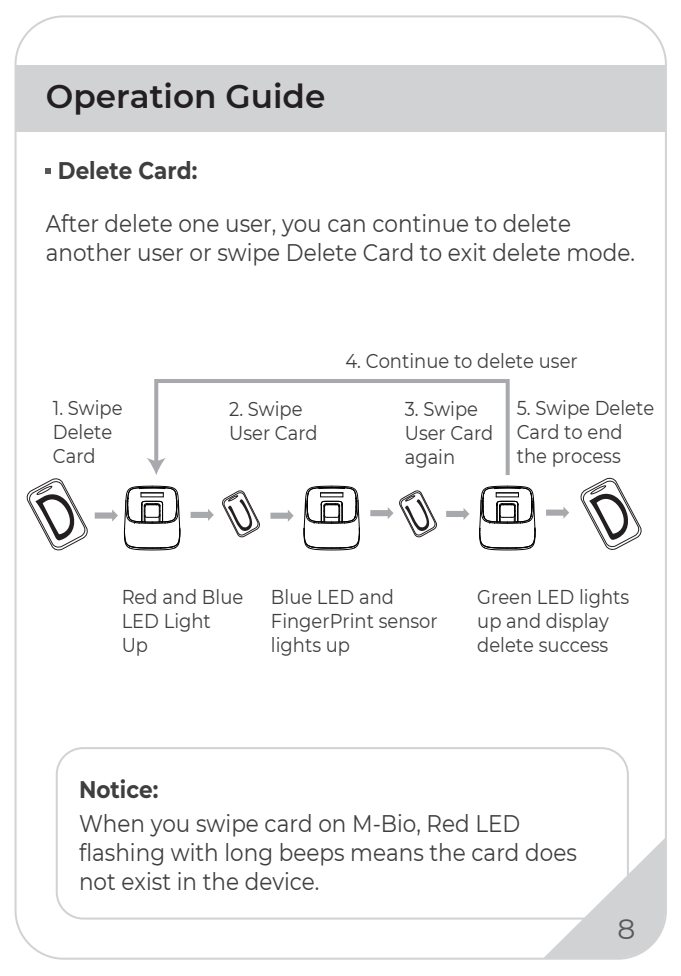
<style>
.page{position:relative;width:681px;height:976px;background:#fff}
.page>*{position:absolute;margin:0;border:0;box-sizing:border-box;transform-origin:0 0}
.t1{font:600 32.8px "Montserrat";color:#231f20}
.t2{font:28px "Montserrat";color:#57585a}
.t3{font:24px/28.8px "Montserrat";color:#3e3e3f;scale:.9 1}
.t4{font:700 24px "Montserrat";color:#3e3e3f;scale:.9 1}
.t5{font:20px/24px "Montserrat";color:#3e3e3f;scale:.9 1}
</style>
<div class="page">
<svg style="left:542px;top:837px;width:123px;height:121px"></svg>
<div style="left:56px;top:746px;width:572px;height:173px;border:2px solid #d1d2d4;border-radius:26px"></div>
<div style="left:15px;top:66px;width:650px;height:66px;background:#d1d2d4"></div>
<svg style="left:190px;top:509px;width:24px;height:12px"></svg>
<svg style="left:270px;top:510px;width:23px;height:11px"></svg>
<svg style="left:95px;top:485px;width:86px;height:65px"></svg>
<svg style="left:303px;top:485px;width:57px;height:65px"></svg>
<svg style="left:446px;top:508px;width:23px;height:12px"></svg>
<svg style="left:546px;top:506px;width:23px;height:12px"></svg>
<svg style="left:479px;top:485px;width:56px;height:65px"></svg>
<svg style="left:222px;top:490px;width:38px;height:48px"></svg>
<svg style="left:370px;top:490px;width:67px;height:48px"></svg>
<svg style="left:26px;top:478px;width:62px;height:73px"></svg>
<svg style="left:580px;top:477px;width:62px;height:73px"></svg>
<svg style="left:46px;top:168px;width:5px;height:6px"></svg>
<svg style="left:154px;top:379px;width:356px;height:96px"></svg>
<svg style="left:147px;top:458px;width:19px;height:17px"></svg>
<h1 class="t1" style="left:46px;top:73px;width:281px">Operation Guide</h1>
<p class="t4" style="left:58px;top:153px;width:156px">Delete Card:</p>
<p class="t3" style="left:46px;top:208px;width:655px">After delete one user, you can continue to delete another user or swipe Delete Card to exit delete mode.</p>
<p class="t5" style="left:53px;top:394px;width:79px">1. Swipe<br>Delete<br>Card</p>
<p class="t5" style="left:229px;top:396px;width:100px">2. Swipe<br>User Card</p>
<p class="t5" style="left:345px;top:348px;width:259px">4. Continue to delete user</p>
<p class="t5" style="left:404px;top:396px;width:100px">3. Swipe<br>User Card again</p>
<p class="t5" style="left:516px;top:394px;width:154px">5. Swipe Delete<br>Card to end the process</p>
<p class="t5" style="left:122px;top:584px;width:136px">Red and Blue<br>LED Light<br>Up</p>
<p class="t5" style="left:271px;top:584px;width:187px">Blue LED and<br>FingerPrint sensor lights up</p>
<p class="t5" style="left:477px;top:584px;width:170px">Green LED lights up and display delete success</p>
<p class="t4" style="left:79px;top:771px;width:90px">Notice:</p>
<p class="t3" style="left:79px;top:808px;width:554px">When you swipe card on M-Bio, Red LED flashing with long beeps means the card does not exist in the device.</p>
<h2 class="t2" style="left:617px;top:909px;width:19px">8</h2>
</div>
